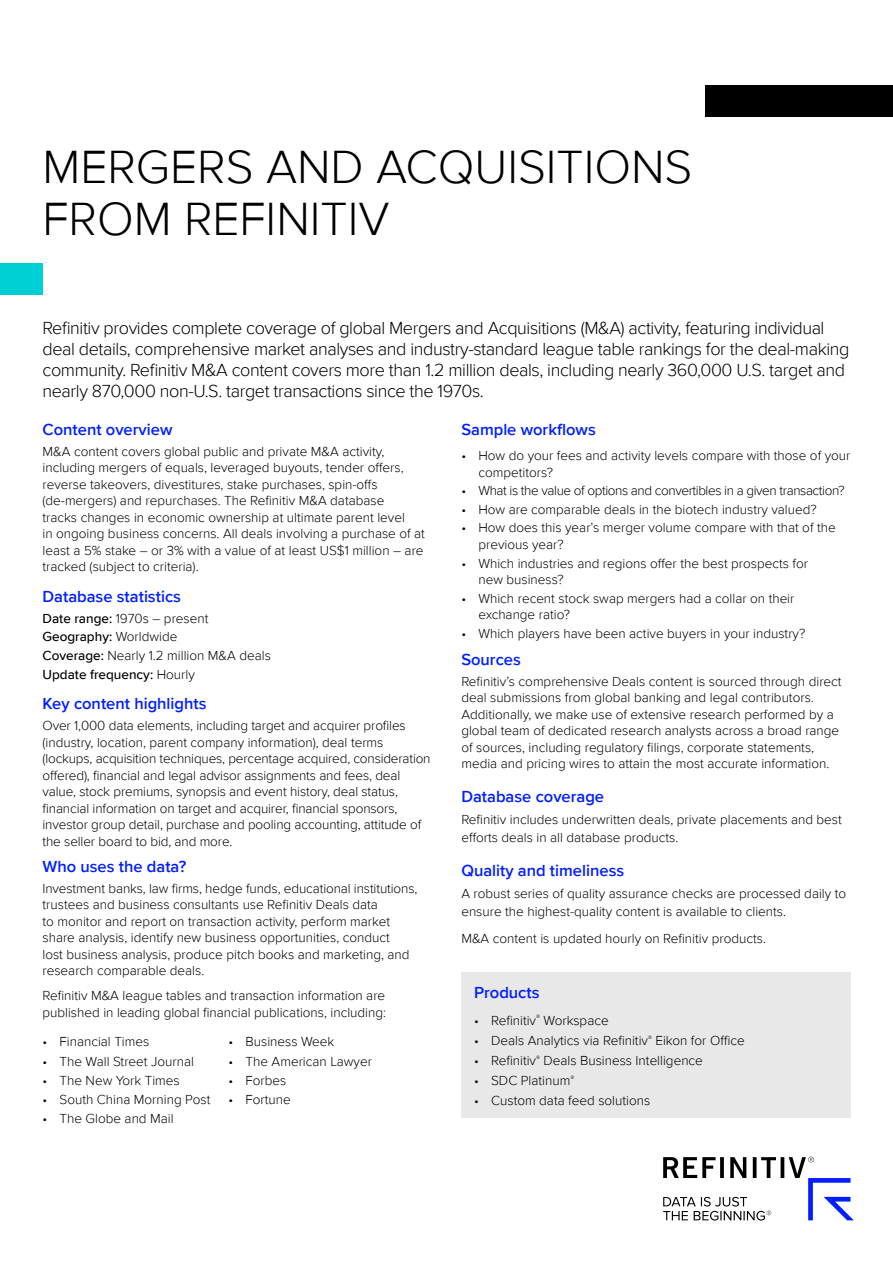
<style>
.page{position:relative;width:893px;height:1263px;background:#fff}
.page>*{position:absolute;margin:0;border:0;box-sizing:border-box;transform-origin:0 0}
.R_Title_-_Text_Heavy{font:300 48px/52.5px "Proxima Nova";color:#000}
.R_Intro_Text{font:300 18px/21px "Proxima Nova";letter-spacing:-.02em;color:#000}
.R_Body_Heading{font:600 16.5px "Proxima Nova";color:#001eff}
.R_Body_copy{font:600 16.5px "Proxima Nova";color:#001eff}
.R_Body_copy-2{font:300 13.5px/16.5px "Proxima Nova";color:#000}
.R_Body_copy-3{font:300 13.5px "Proxima Nova";letter-spacing:-.03em;color:#000}
.R_Body_copy-4{font:500 13.5px "Proxima Nova";color:#000}
.s1{font-weight:500}
.s2{font-weight:300}
</style>
<div class="page">
<svg style="left:663px;top:1157px;width:191px;height:63px"></svg>
<div style="left:706px;top:85px;width:187px;height:32px;background:#000"></div>
<div style="left:0;top:263px;width:43px;height:31px;background:#00d0d4"></div>
<div style="left:461px;top:973px;width:389px;height:145px;background:#e8e8e8"></div>
<p class="R_Title_-_Text_Heavy" style="left:43px;top:138px;width:651px">MERGERS AND ACQUISITIONS<br>FROM REFINITIV</p>
<p class="R_Intro_Text" style="left:43px;top:317px;width:808px">Refinitiv provides complete coverage of global Mergers and Acquisitions (M&amp;A) activity, featuring individual deal details, comprehensive market analyses and industry-standard league table rankings for the deal-making community. Refinitiv M&amp;A content covers more than 1.2 million deals, including nearly 360,000 U.S. target and nearly 870,000 non-U.S. target transactions since the 1970s.</p>
<p class="R_Body_Heading" style="left:43px;top:417px;width:131px">Content overview</p>
<p class="R_Body_copy-2" style="left:43px;top:442px;width:384px">M&amp;A content covers global public and private M&amp;A activity, including mergers of equals, leveraged buyouts, tender offers, reverse takeovers, divestitures, stake purchases, spin-offs (de-mergers) and repurchases. The Refinitiv M&amp;A database<br>tracks changes in economic ownership at ultimate parent level<br>in ongoing business concerns. All deals involving a purchase of at least a 5% stake – or 3% with a value of at least US$1 million – are tracked (subject to criteria).</p>
<p class="R_Body_Heading" style="left:43px;top:584px;width:140px">Database statistics</p>
<p class="R_Body_copy-2" style="left:43px;top:609px;width:167px"><span class="s1">Date range:</span> 1970s – present</p>
<p class="R_Body_copy-4" style="left:43px;top:627px;width:136px">Geography: <span class="s2">Worldwide</span></p>
<p class="R_Body_copy-2" style="left:43px;top:646px;width:230px"><span class="s1">Coverage:</span> Nearly 1.2 million M&amp;A deals</p>
<p class="R_Body_copy-4" style="left:43px;top:664px;width:154px">Update frequency: <span class="s2">Hourly</span></p>
<p class="R_Body_Heading" style="left:43px;top:692px;width:166px">Key content highlights</p>
<p class="R_Body_copy-2" style="left:43px;top:717px;width:390px">Over 1,000 data elements, including target and acquirer profiles (industry, location, parent company information), deal terms (lockups, acquisition techniques, percentage acquired, consideration offered), financial and legal advisor assignments and fees, deal value, stock premiums, synopsis and event history, deal status, financial information on target and acquirer, financial sponsors, investor group detail, purchase and pooling accounting, attitude of the seller board to bid, and more.</p>
<p class="R_Body_copy" style="left:43px;top:854px;width:145px">Who uses the data?</p>
<p class="R_Body_copy-2" style="left:43px;top:879px;width:376px">Investment banks, law firms, hedge funds, educational institutions, trustees and business consultants use Refinitiv Deals data<br>to monitor and report on transaction activity, perform market share analysis, identify new business opportunities, conduct<br>lost business analysis, produce pitch books and marketing, and research comparable deals.</p>
<p class="R_Body_copy-2" style="left:43px;top:987px;width:345px">Refinitiv M&amp;A league tables and transaction information are published in leading global financial publications, including:</p>
<p class="R_Body_copy-2" style="left:43px;top:1033px;width:108px">• Financial Times</p>
<p class="R_Body_copy-2" style="left:229px;top:1033px;width:107px">• Business Week</p>
<p class="R_Body_copy-2" style="left:43px;top:1052px;width:153px">• The Wall Street Journal</p>
<p class="R_Body_copy-2" style="left:229px;top:1052px;width:145px">• The American Lawyer</p>
<p class="R_Body_copy-2" style="left:43px;top:1071px;width:139px">• The New York Times</p>
<p class="R_Body_copy-2" style="left:229px;top:1071px;width:59px">• Forbes</p>
<p class="R_Body_copy-2" style="left:43px;top:1090px;width:169px">• South China Morning Post</p>
<p class="R_Body_copy-2" style="left:229px;top:1090px;width:64px">• Fortune</p>
<p class="R_Body_copy-2" style="left:43px;top:1109px;width:133px">• The Globe and Mail</p>
<p class="R_Body_Heading" style="left:461px;top:417px;width:136px">Sample workflows</p>
<p class="R_Body_copy-2" style="left:478px;top:446px;width:374px;text-indent:-17px">• How do your fees and activity levels compare with those of your competitors?</p>
<p class="R_Body_copy-3" style="left:461px;top:481px;width:385px">• What is the value of options and convertibles in a given transaction?</p>
<p class="R_Body_copy-2" style="left:461px;top:500px;width:357px">• How are comparable deals in the biotech industry valued?</p>
<p class="R_Body_copy-2" style="left:478px;top:519px;width:359px;text-indent:-17px">• How does this year’s merger volume compare with that of the previous year?</p>
<p class="R_Body_copy-2" style="left:478px;top:554px;width:331px;text-indent:-17px">• Which industries and regions offer the best prospects for new business?</p>
<p class="R_Body_copy-2" style="left:478px;top:589px;width:318px;text-indent:-17px">• Which recent stock swap mergers had a collar on their exchange ratio?</p>
<p class="R_Body_copy-2" style="left:461px;top:624px;width:345px">• Which players have been active buyers in your industry?</p>
<p class="R_Body_Heading" style="left:461px;top:647px;width:61px">Sources</p>
<p class="R_Body_copy-2" style="left:461px;top:672px;width:382px">Refinitiv’s comprehensive Deals content is sourced through direct deal submissions from global banking and legal contributors.<br>Additionally, we make use of extensive research performed by a global team of dedicated research analysts across a broad range of sources, including regulatory filings, corporate statements, media and pricing wires to attain the most accurate information.</p>
<p class="R_Body_Heading" style="left:461px;top:784px;width:144px">Database coverage</p>
<p class="R_Body_copy-2" style="left:461px;top:810px;width:382px;line-height:18px">Refinitiv includes underwritten deals, private placements and best efforts deals in all database products.</p>
<p class="R_Body_Heading" style="left:461px;top:858px;width:164px">Quality and timeliness</p>
<p class="R_Body_copy-2" style="left:461px;top:884px;width:386px;line-height:18px">A robust series of quality assurance checks are processed daily to ensure the highest-quality content is available to clients.</p>
<p class="R_Body_copy-2" style="left:461px;top:929px;width:306px">M&amp;A content is updated hourly on Refinitiv products.</p>
<p class="R_Body_Heading" style="left:474px;top:980px;width:67px">Products</p>
<p class="R_Body_copy-2" style="left:474px;top:1011px;width:136px">• Refinitiv<sup>®</sup> Workspace</p>
<p class="R_Body_copy-2" style="left:474px;top:1031px;width:272px">• Deals Analytics via Refinitiv<sup>®</sup> Eikon for Office</p>
<p class="R_Body_copy-2" style="left:474px;top:1052px;width:230px">• Refinitiv<sup>®</sup> Deals Business Intelligence</p>
<p class="R_Body_copy-2" style="left:474px;top:1072px;width:102px">• SDC Platinum<sup>®</sup></p>
<p class="R_Body_copy-2" style="left:474px;top:1092px;width:178px">• Custom data feed solutions</p>
</div>
